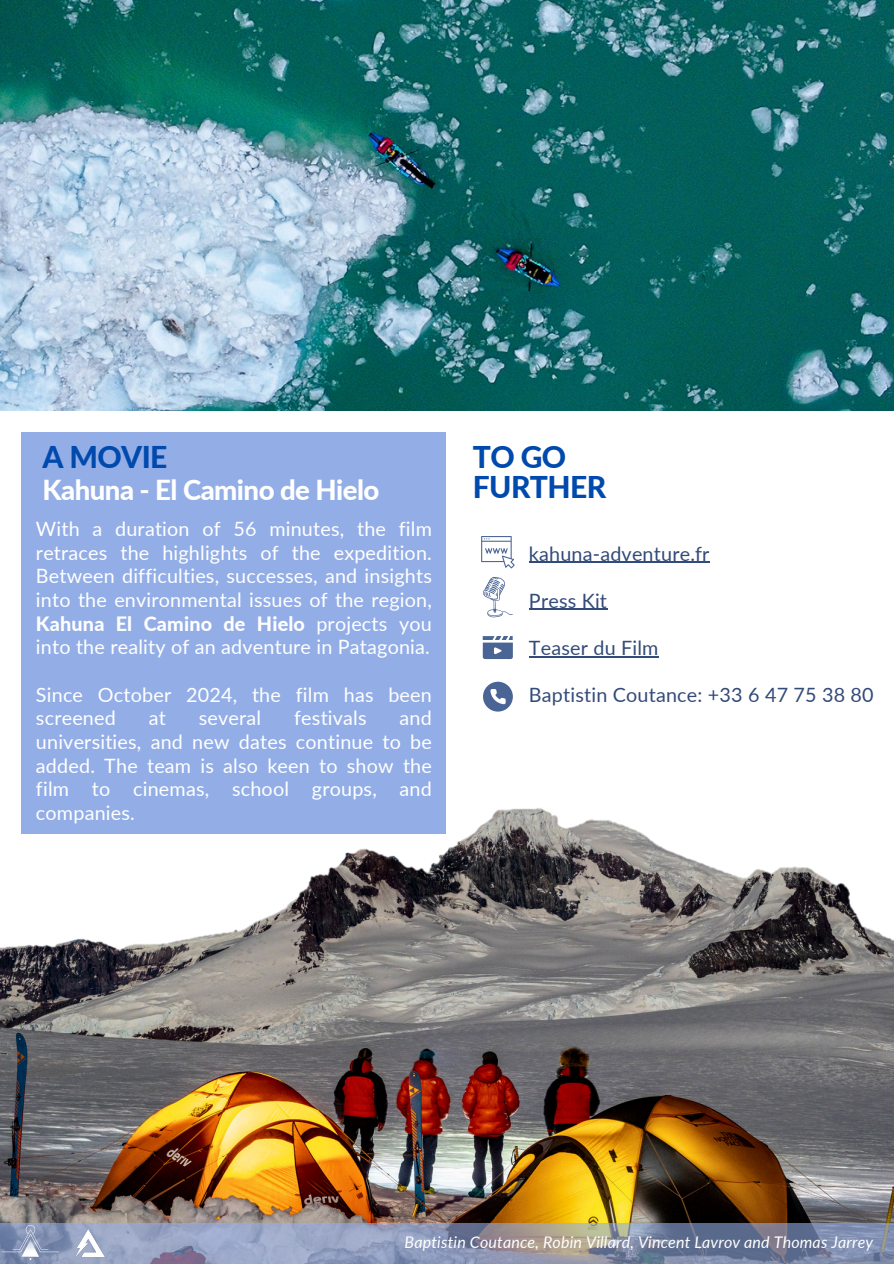
<style>
.page{position:relative;width:894px;height:1264px;background:#fff}
.page>*{position:absolute;margin:0;border:0;box-sizing:border-box;transform-origin:0 0}
.t1{font:800 30px/29.4px "Lato";letter-spacing:-.02em;color:#004aad}
.t2{font:800 27.6px "Lato";letter-spacing:-.02em;color:#fff}
.t3{font:19.8px/23.7px "Lato";letter-spacing:.01em;color:#fff;text-align:justify}
.t4{font:19.8px "Lato";letter-spacing:.01em;color:#334b79}
.t5{font:italic 16.05px "Lato";letter-spacing:.01em;color:#fff}
.s1{font-weight:800}
</style>
<div class="page">
<img style="left:0;top:0;width:893px;height:411px">
<img style="left:0;top:808px;width:893px;height:414px">
<div style="left:21px;top:432px;width:425px;height:401px;background:#93aee7"></div>
<svg style="left:0;top:1222px;width:893px;height:41px;background:#8991aa"></svg>
<img style="left:2px;top:1225px;width:57px;height:34px">
<svg style="left:481px;top:536px;width:33px;height:32px"></svg>
<svg style="left:483px;top:577px;width:29px;height:40px"></svg>
<hr style="left:529px;top:561px;width:180px;height:1px;background:#334b79">
<hr style="left:529px;top:609px;width:78px;height:1px;background:#334b79">
<hr style="left:529px;top:656px;width:129px;height:1px;background:#334b79">
<svg style="left:482px;top:636px;width:30px;height:23px"></svg>
<svg style="left:483px;top:681px;width:29px;height:30px"></svg>
<img style="left:72px;top:1227px;width:35px;height:31px">
<h1 class="t1" style="left:43px;top:442px;width:126px">A MOVIE</h1>
<p class="t2" style="left:43px;top:473px;width:338px">Kahuna - El Camino de Hielo</p>
<p class="t3" style="left:36px;top:516px;width:397px">With a duration of 56 minutes, the film retraces the highlights of the expedition.<br>Between difficulties, successes, and insights into the environmental issues of the region, <span class="s1">Kahuna El Camino de Hielo</span> projects you into the reality of an adventure in Patagonia.</p>
<p class="t3" style="left:36px;top:682px;width:397px">Since October 2024, the film has been screened</p>
<p class="t3" style="left:36px;top:705px;width:397px;text-indent:363px">and universities, and new dates continue to be added. The team is also keen to show the film to cinemas, school groups, and companies.</p>
<p class="t3" style="left:149px;top:705px;width:19px">at</p>
<p class="t3" style="left:199px;top:705px;width:64px">several</p>
<p class="t3" style="left:294px;top:705px;width:74px">festivals</p>
<p class="t1" style="left:472px;top:442px;width:135px">TO GO<br>FURTHER</p>
<h1 class="t4" style="left:529px;top:541px;width:182px">kahuna-adventure.fr</h1>
<h2 class="t4" style="left:529px;top:588px;width:80px">Press Kit</h2>
<h3 class="t4" style="left:529px;top:635px;width:131px">Teaser du Film</h3>
<h3 class="t4" style="left:529px;top:682px;width:346px">Baptistin Coutance: +33 6 47 75 38 80</h3>
<p class="t5" style="left:404px;top:1232px;width:470px">Baptistin Coutance, Robin Villard, Vincent Lavrov and Thomas Jarrey</p>
</div>
